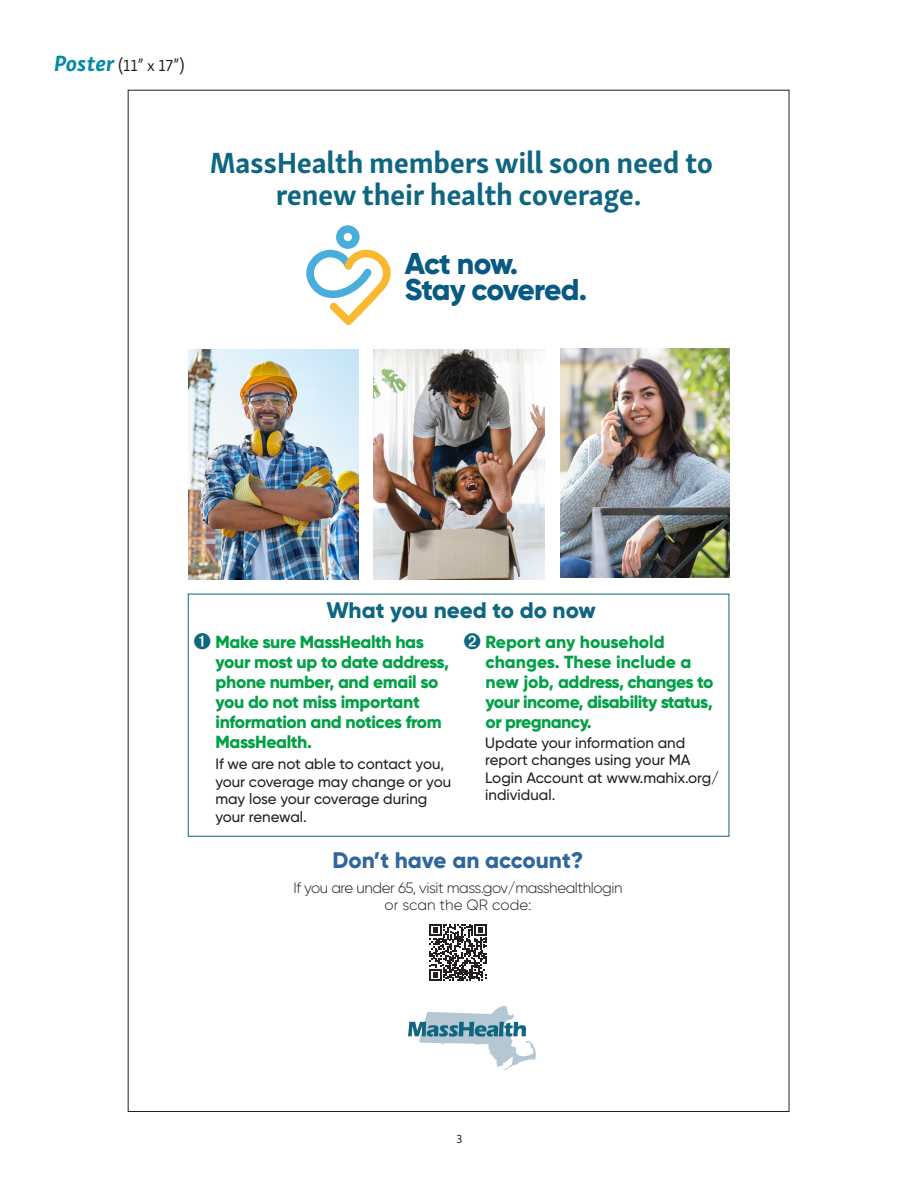
<style>
.page{position:relative;width:918px;height:1188px;background:#fff}
.page>*{position:absolute;margin:0;border:0;box-sizing:border-box;transform-origin:0 0}
.t1{font:700 30px/32.5px "Skolar Sans Latn";letter-spacing:-.01em;color:#0f6681;text-align:center}
.t2{font:800 30px/26.4px "Gilroy";letter-spacing:-.04em;color:#075a82}
.t3{font:800 22.5px "Gilroy";color:#2e679b}
.t4{font:800 22.5px "Gilroy";color:#0f6681}
.t5{font:800 17.55px/20.1px "Gilroy";letter-spacing:-.02em;color:#02a046}
.t6{font:16.5px "Skolar Sans Latn";color:#231f20}
.t7{font:500 15px/17.5px "Gilroy";color:#231f20}
.t8{font:300 15px/17.5px "Gilroy";letter-spacing:-.03em;color:#231f20;text-align:center}
.t9{font:12px "Skolar Sans Latn";color:#231f20}
.s1{font-weight:700;font-style:italic;font-size:22.5px;color:#008ba7}
.s2{color:#0f6681}
</style>
<div class="page">
<svg style="left:408px;top:1006px;width:128px;height:64px"></svg>
<img style="left:188px;top:350px;width:170px;height:229px">
<img style="left:560px;top:348px;width:169px;height:230px">
<img style="left:374px;top:350px;width:170px;height:229px">
<svg style="left:306px;top:225px;width:85px;height:100px"></svg>
<svg style="left:430px;top:924px;width:57px;height:57px"></svg>
<h3 class="t6" style="left:54px;top:53px;width:132px"><span class="s1">Poster</span> (11” x 17”)</h3>
<p class="t1" style="left:210px;top:144px;width:505px">MassHealth members will soon need to renew their health coverage.</p>
<p class="t2" style="left:405px;top:250px;width:184px">Act now.<br>Stay covered.</p>
<p class="t4" style="left:327px;top:595px;width:271px">What you need to do now</p>
<p class="t5" style="left:216px;top:631px;width:235px;text-indent:-22px"><span class="s2">➊</span> Make sure MassHealth has your most up to date address, phone number, and email so you do not miss important information and notices from<br>MassHealth.</p>
<p class="t7" style="left:215px;top:755px;width:237px">If we are not able to contact you, your coverage may change or you may lose your coverage during your renewal.</p>
<p class="t5" style="left:486px;top:631px;width:229px;text-indent:-22px"><span class="s2">➋</span> Report any household changes. These include a new job, address, changes to your income, disability status, or pregnancy.</p>
<p class="t7" style="left:485px;top:734px;width:235px">Update your information and report changes using your MA<br>Login Account at www.mahix.org/ individual.</p>
<p class="t3" style="left:333px;top:846px;width:252px">Don’t have an account?</p>
<p class="t8" style="left:293px;top:879px;width:331px">If you are under 65, visit mass.gov/masshealthlogin or scan the QR code:</p>
<p class="t9" style="left:456px;top:1130px;width:7px">3</p>
</div>
